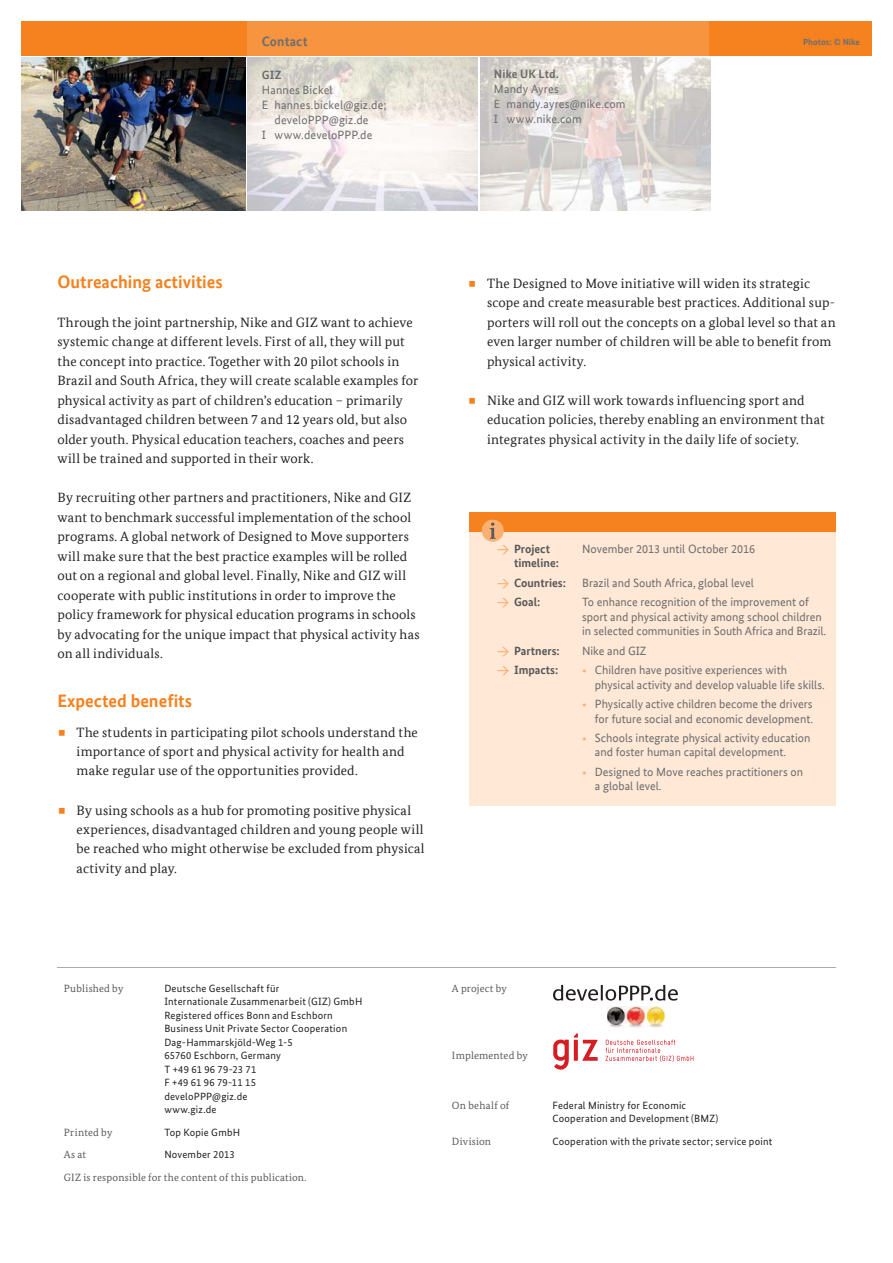
<style>
.page{position:relative;width:893px;height:1263px;background:#fff}
.page>*{position:absolute;margin:0;border:0;box-sizing:border-box;transform-origin:0 0}
.t1{font:700 18px "Bundes Sans Office T";color:#f5821f}
.t2{font:13.5px/19.5px "Bundes Serif Office T";letter-spacing:.01em;color:#231f20}
.t3{font:700 13.5px "Bundes Sans Office T";letter-spacing:.01em;color:#6d6e70}
.t4{font:12px/14.4px "Bundes Sans Office T";color:#6d6e70}
.t5{font:700 12px/19.5px "Bundes Sans Office T";color:#58595b}
.t6{font:700 12px "Bundes Sans Office T";letter-spacing:.015em;color:#6d6e70}
.t7{font:10.5px/13.5px "Bundes Sans";letter-spacing:.02em;color:#231f20}
.t8{font:10.5px "Bundes Serif";letter-spacing:.02em;color:#58595b}
.t9{font:700 9px "Bundes Sans Office T";color:#6d6e70}
.s1{font-family:"DIN";font-weight:500;color:#fab072}
.s2{font-family:"DIN";font-weight:500;font-size:9px;color:#fab072}
</style>
<div class="page">
<div style="left:21px;top:21px;width:851px;height:34px;background:#f5821f"></div>
<img style="left:21px;top:57px;width:225px;height:153px">
<img style="left:248px;top:58px;width:230px;height:153px">
<img style="left:480px;top:57px;width:230px;height:153px">
<hr style="left:57px;top:967px;width:779px;height:1px;background:#a9acae">
<div style="left:248px;top:21px;width:461px;height:34px;background:#f79440"></div>
<svg style="left:553px;top:985px;width:45px;height:16px"></svg>
<hr style="left:600px;top:985px;width:3px;height:15px;background:#231f20">
<svg style="left:605px;top:985px;width:73px;height:16px"></svg>
<img style="left:607px;top:1007px;width:57px;height:20px">
<svg style="left:553px;top:1033px;width:44px;height:37px"></svg>
<svg style="left:605px;top:1040px;width:88px;height:22px"></svg>
<div style="left:469px;top:512px;width:366px;height:294px;background:#ffe8d5"></div>
<div style="left:469px;top:513px;width:366px;height:19px;background:#f5821f"></div>
<div style="left:481px;top:520px;width:23px;height:22px;background:#fab072;border-radius:50%"></div>
<svg style="left:490px;top:523px;width:5px;height:16px"></svg>
<p class="t3" style="left:262px;top:33px;width:47px">Contact</p>
<p class="t6" style="left:262px;top:67px;width:21px">GIZ</p>
<p class="t4" style="left:262px;top:82px;width:72px">Hannes Bickel</p>
<p class="t4" style="left:262px;top:97px;width:126px">E hannes.bickel@giz.de;</p>
<p class="t4" style="left:274px;top:112px;width:96px">develoPPP@giz.de</p>
<p class="t4" style="left:262px;top:127px;width:112px">I www.develoPPP.de</p>
<p class="t6" style="left:494px;top:67px;width:66px">Nike UK Ltd.</p>
<p class="t4" style="left:494px;top:82px;width:133px;line-height:15px">Mandy Ayres<br>E mandy.ayres@nike.com<br>I www.nike.com</p>
<p class="t9" style="left:803px;top:37px;width:58px">Photos: © Nike</p>
<h1 class="t1" style="left:57px;top:271px;width:167px">Outreaching activities</h1>
<p class="t2" style="left:57px;top:312px;width:362px">Through the joint partnership, Nike and GIZ want to achieve systemic change at different levels. First of all, they will put the concept into practice. Together with 20 pilot schools in Brazil and South Africa, they will create scalable examples for physical activity as part of children’s education – primarily disadvantaged children between 7 and 12 years old, but also older youth. Physical education teachers, coaches and peers will be trained and supported in their work.</p>
<p class="t2" style="left:57px;top:488px;width:363px">By recruiting other partners and practitioners, Nike and GIZ want to benchmark successful implementation of the school programs. A global network of Designed to Move supporters will make sure that the best practice examples will be rolled out on a regional and global level. Finally, Nike and GIZ will cooperate with public institutions in order to improve the policy framework for physical education programs in schools by advocating for the unique impact that physical activity has on all individuals.</p>
<h1 class="t1" style="left:57px;top:690px;width:136px">Expected benefits</h1>
<p class="t2" style="left:77px;top:722px;width:343px">The students in participating pilot schools understand the importance of sport and physical activity for health and make regular use of the opportunities provided.</p>
<p class="t2" style="left:77px;top:800px;width:349px">By using schools as a hub for promoting positive physical experiences, disadvantaged children and young people will be reached who might otherwise be excluded from physical activity and play.</p>
<p class="t2" style="left:487px;top:273px;width:350px">The Designed to Move initiative will widen its strategic scope and create measurable best practices. Additional sup&shy;porters will roll out the concepts on a global level so that an even larger number of children will be able to benefit from physical activity.</p>
<p class="t2" style="left:487px;top:390px;width:339px">Nike and GIZ will work towards influencing sport and education policies, thereby enabling an environment that integrates physical activity in the daily life of society.</p>
<p class="t5" style="left:497px;top:539px;width:54px"><span class="s1">&gt;</span> Project</p>
<p class="t4" style="left:582px;top:542px;width:174px">November 2013 until October 2016</p>
<p class="t5" style="left:497px;top:554px;width:70px;text-indent:17px">timeline: <span class="s1">&gt;</span> Countries:</p>
<p class="t4" style="left:582px;top:576px;width:173px">Brazil and South Africa, global level</p>
<p class="t5" style="left:497px;top:593px;width:45px"><span class="s1">&gt;</span> Goal:</p>
<p class="t4" style="left:582px;top:595px;width:246px">To enhance recognition of the improvement of sport and physical activity among school children in selected communities in South Africa and Brazil.</p>
<p class="t5" style="left:497px;top:641px;width:64px"><span class="s1">&gt;</span> Partners:</p>
<p class="t4" style="left:582px;top:643px;width:66px">Nike and GIZ</p>
<p class="t5" style="left:497px;top:660px;width:63px"><span class="s1">&gt;</span> Impacts:</p>
<p class="t4" style="left:595px;top:663px;width:231px;text-indent:-13px"><span class="s2">•</span> Children have positive experiences with physical activity and develop valuable life skills.</p>
<p class="t4" style="left:582px;top:697px;width:232px;text-align:right"><span class="s2">•</span> Physically active children become the drivers for future social and economic development.</p>
<p class="t4" style="left:595px;top:731px;width:217px;text-indent:-13px"><span class="s2">•</span> Schools integrate physical activity education and foster human capital development.</p>
<p class="t4" style="left:595px;top:765px;width:210px;text-indent:-13px"><span class="s2">•</span> Designed to Move reaches practitioners on a global level.</p>
<p class="t8" style="left:64px;top:984px;width:61px">Published by</p>
<p class="t7" style="left:164px;top:983px;width:199px">Deutsche Gesellschaft für<br>Internationale Zusammenarbeit (GIZ) GmbH<br>Registered offices Bonn and Eschborn<br>Business Unit Private Sector Cooperation<br>Dag-Hammarskjöld-Weg 1-5<br>65760 Eschborn, Germany<br>T +49 61 96 79-23 71<br>F +49 61 96 79-11 15<br>develoPPP@giz.de<br>www.giz.de</p>
<p class="t8" style="left:64px;top:1128px;width:50px">Printed by</p>
<p class="t7" style="left:164px;top:1127px;width:77px">Top Kopie GmbH</p>
<p class="t8" style="left:64px;top:1151px;width:24px">As at</p>
<p class="t7" style="left:164px;top:1149px;width:72px">November 2013</p>
<p class="t8" style="left:64px;top:1173px;width:244px">GIZ is responsible for the content of this publication.</p>
<p class="t8" style="left:452px;top:984px;width:57px">A project by</p>
<p class="t8" style="left:452px;top:1052px;width:78px">Implemented by</p>
<p class="t8" style="left:452px;top:1101px;width:59px">On behalf of</p>
<p class="t7" style="left:552px;top:1100px;width:167px">Federal Ministry for Economic<br>Cooperation and Development (BMZ)</p>
<p class="t8" style="left:452px;top:1137px;width:41px">Division</p>
<p class="t7" style="left:552px;top:1136px;width:221px">Cooperation with the private sector; service point</p>
</div>
